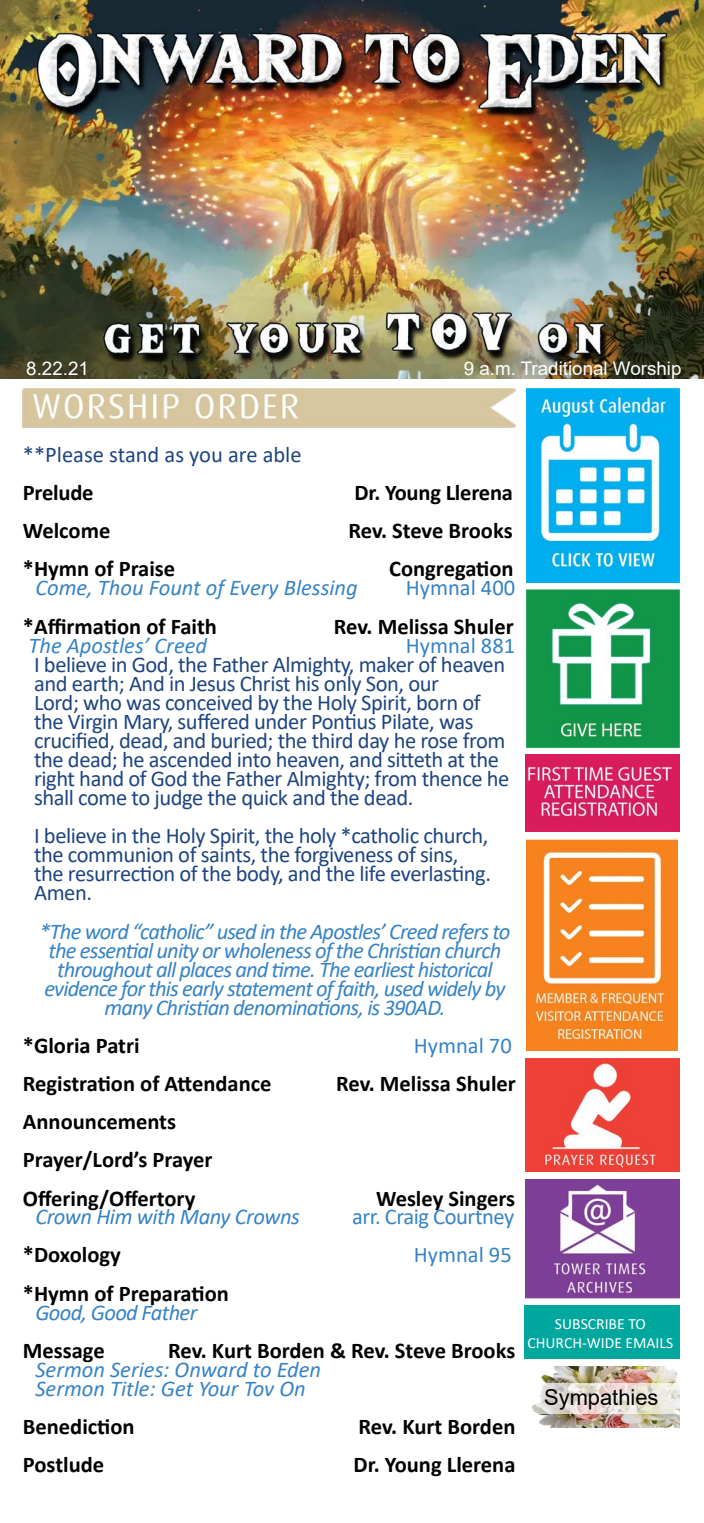
<style>
.page{position:relative;width:704px;height:1523px;background:#fff}
.page>*{position:absolute;margin:0;border:0;box-sizing:border-box;transform-origin:0 0}
.t1{font:22.5px/19.1px "Calibri";letter-spacing:-.02em;color:#1e4580}
.t2{font:700 22.5px/38.1px "Calibri";color:#000}
.t3{font:italic 22.5px/19.1px "Calibri";letter-spacing:-.04em;color:#3683c5;text-align:center}
.t4{font:italic 22.5px/19.1px "Calibri";color:#3683c5}
.t5{font:22.5px "Calibri";color:#3683c5}
.t6{font:22.5px "Calibri";color:#1e4580}
.t7{font:italic 22.5px "Calibri";letter-spacing:-.02em;color:#3683c5}
.t8{font:22.5px "Calibri";letter-spacing:-.02em;color:#3683c5}
.t9{font:21.88px "Arial";color:#000}
.t10{font:18.75px "Arial";color:#fff}
.t11{font:15.62px/18.8px "Calibri";color:#fff;text-align:center}
</style>
<div class="page">
<img style="left:0;top:0;width:703px;height:379px">
<img style="left:23px;top:389px;width:492px;height:39px">
<img style="left:525px;top:1058px;width:154px;height:113px">
<img style="left:525px;top:1179px;width:154px;height:119px">
<img style="left:526px;top:389px;width:153px;height:193px">
<img style="left:526px;top:589px;width:153px;height:158px">
<img style="left:526px;top:839px;width:151px;height:212px">
<img style="left:525px;top:754px;width:154px;height:77px">
<div style="left:523px;top:1305px;width:156px;height:54px;background:#00a79e"></div>
<img style="left:536px;top:1366px;width:143px;height:61px">
<svg style="left:531px;top:1383px;width:148px;height:30px"></svg>
<p class="t10" style="left:26px;top:356px;width:64px">8.22.21</p>
<p class="t10" style="left:463px;top:355px;width:219px">9 a.m. Traditional Worship</p>
<p class="t6" style="left:23px;top:439px;width:280px">**Please stand as you are able</p>
<p class="t2" style="left:23px;top:473px;width:72px">Prelude</p>
<p class="t2" style="left:354px;top:473px;width:160px">Dr. Young Llerena</p>
<p class="t2" style="left:23px;top:511px;width:89px">Welcome</p>
<p class="t2" style="left:348px;top:511px;width:166px">Rev. Steve Brooks</p>
<p class="t2" style="left:23px;top:549px;width:154px">*Hymn of Praise</p>
<p class="t2" style="left:389px;top:549px;width:126px">Congregation</p>
<p class="t4" style="left:35px;top:577px;width:324px">Come, Thou Fount of Every Blessing</p>
<p class="t5" style="left:405px;top:572px;width:111px">Hymnal 400</p>
<p class="t2" style="left:23px;top:607px;width:195px">*Affirmation of Faith</p>
<p class="t2" style="left:333px;top:607px;width:181px">Rev. Melissa Shuler</p>
<p class="t4" style="left:28px;top:634px;width:180px">The Apostles’ Creed</p>
<p class="t5" style="left:405px;top:629px;width:111px">Hymnal 881</p>
<p class="t1" style="left:34px;top:654px;width:476px">I believe in God, the Father Almighty, maker of heaven and earth; And in Jesus Christ his only Son, our<br>Lord; who was conceived by the Holy Spirit, born of the Virgin Mary, suffered under Pontius Pilate, was crucified, dead, and buried; the third day he rose from the dead; he ascended into heaven, and sitteth at the right hand of God the Father Almighty; from thence he shall come to judge the quick and the dead.</p>
<p class="t1" style="left:34px;top:825px;width:458px">I believe in the Holy Spirit, the holy *catholic church, the communion of saints, the forgiveness of sins, the resurrection of the body, and the life everlasting.<br>Amen.</p>
<p class="t3" style="left:40px;top:920px;width:472px">*The word “catholic” used in the Apostles’ Creed refers to the essential unity or wholeness of the Christian church throughout all places and time. The earliest historical evidence for this early statement of faith, used widely by many Christian denominations, is 390AD.</p>
<p class="t2" style="left:23px;top:1026px;width:118px">*Gloria Patri</p>
<p class="t5" style="left:413px;top:1030px;width:99px">Hymnal 70</p>
<p class="t2" style="left:23px;top:1064px;width:250px">Registration of Attendance</p>
<p class="t2" style="left:336px;top:1064px;width:181px">Rev. Melissa Shuler</p>
<p class="t2" style="left:23px;top:1102px;width:191px">Announcements<br>Prayer/Lord’s Prayer<br>Offering/Offertory</p>
<p class="t2" style="left:376px;top:1178px;width:140px">Wesley Singers</p>
<p class="t7" style="left:35px;top:1201px;width:266px">Crown Him with Many Crowns</p>
<p class="t8" style="left:352px;top:1201px;width:163px">arr. Craig Courtney</p>
<p class="t2" style="left:23px;top:1235px;width:99px">*Doxology</p>
<p class="t5" style="left:413px;top:1239px;width:99px">Hymnal 95</p>
<p class="t2" style="left:23px;top:1273px;width:207px">*Hymn of Preparation</p>
<p class="t3" style="left:35px;top:1301px;width:163px">Good, Good Father</p>
<p class="t2" style="left:23px;top:1330px;width:83px">Message</p>
<p class="t2" style="left:168px;top:1330px;width:348px">Rev. Kurt Borden &amp; Rev. Steve Brooks</p>
<p class="t4" style="left:35px;top:1358px;width:287px">Sermon Series: Onward to Eden<br>Sermon Title: Get Your Tov On</p>
<p class="t2" style="left:23px;top:1407px;width:113px">Benediction</p>
<p class="t2" style="left:358px;top:1407px;width:158px">Rev. Kurt Borden</p>
<p class="t2" style="left:23px;top:1445px;width:83px">Postlude</p>
<p class="t2" style="left:353px;top:1445px;width:163px">Dr. Young Llerena</p>
<p class="t11" style="left:527px;top:1313px;width:147px">SUBSCRIBE TO<br>CHURCH-WIDE EMAILS</p>
<p class="t9" style="left:543px;top:1382px;width:116px">Sympathies</p>
</div>
